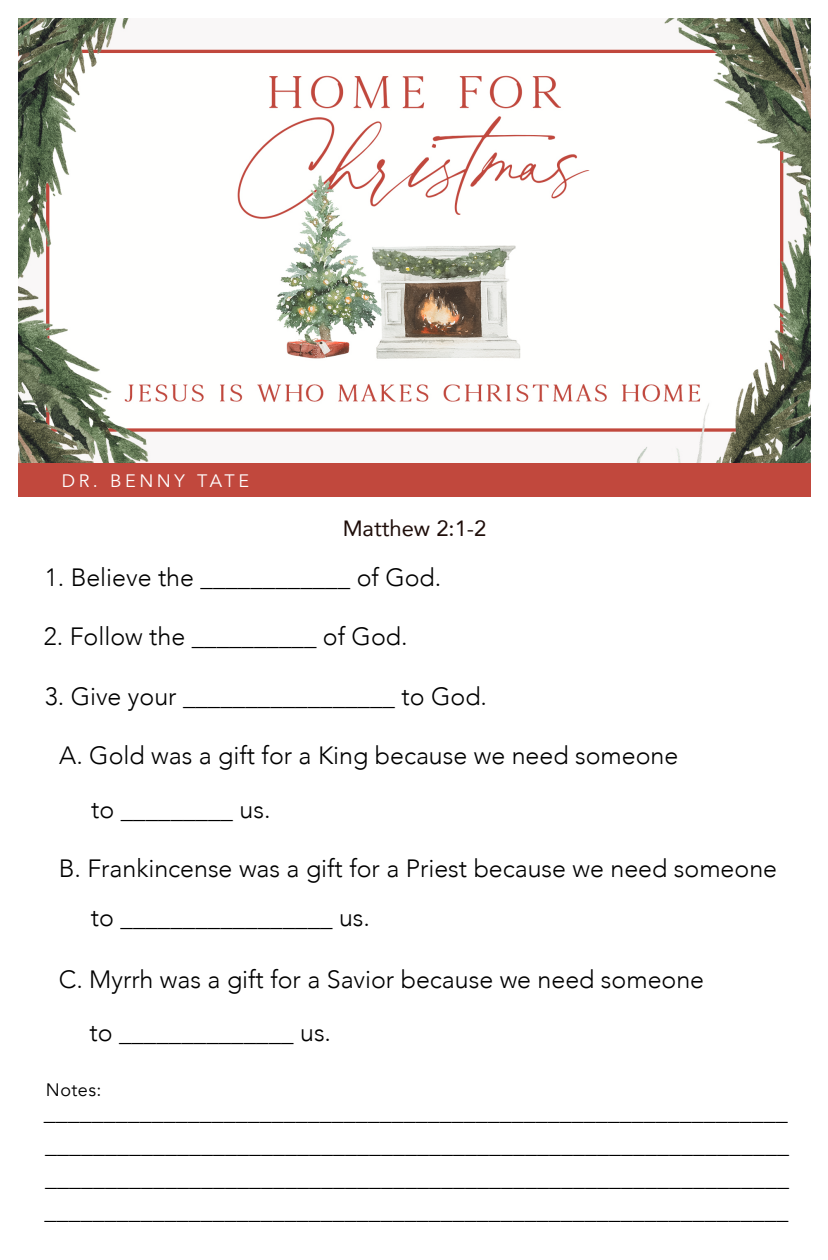
<style>
.page{position:relative;width:828px;height:1260px;background:#fff}
.page>*{position:absolute;margin:0;border:0;box-sizing:border-box;transform-origin:0 0}
.t1{font:300 25px "Avenir";color:#000}
.t2{font:300 24px/32.8px "Helvetica";color:#000}
.t3{font:22px "Avenir";color:#1e0d09}
.t4{font:18px "Avenir";letter-spacing:.2em;color:#fff}
.t5{font:18px "Avenir";letter-spacing:.025em;color:#000}
</style>
<div class="page">
<div style="left:18px;top:463px;width:792px;height:34px;background:#c1483d"></div>
<img style="left:18px;top:18px;width:792px;height:444px">
<p class="t4" style="left:62px;top:470px;width:189px">DR. BENNY TATE</p>
<p class="t3" style="left:343px;top:510px;width:145px">Matthew 2:1-2</p>
<p class="t1" style="left:45px;top:563px;width:398px">1. Believe the ____________ of God.</p>
<p class="t1" style="left:44px;top:622px;width:365px">2. Follow the __________ of God.</p>
<p class="t1" style="left:45px;top:681px;width:444px">3. Give your _________________ to God.</p>
<p class="t1" style="left:59px;top:740px;width:621px">A. Gold was a gift for a King because we need someone</p>
<p class="t1" style="left:91px;top:795px;width:181px">to _________ us.</p>
<p class="t1" style="left:59px;top:854px;width:720px">B. Frankincense was a gift for a Priest because we need someone</p>
<p class="t1" style="left:91px;top:903px;width:281px">to _________________ us.</p>
<p class="t1" style="left:59px;top:965px;width:647px">C. Myrrh was a gift for a Savior because we need someone</p>
<p class="t1" style="left:89px;top:1018px;width:243px">to ______________ us.</p>
<p class="t5" style="left:46px;top:1079px;width:57px">Notes:</p>
<p class="t2" style="left:44px;top:1093px;width:745px">______________________________________________________________</p>
<p class="t2" style="left:45px;top:1126px;width:745px">______________________________________________________________ ______________________________________________________________</p>
<p class="t2" style="left:44px;top:1192px;width:745px">______________________________________________________________</p>
</div>
